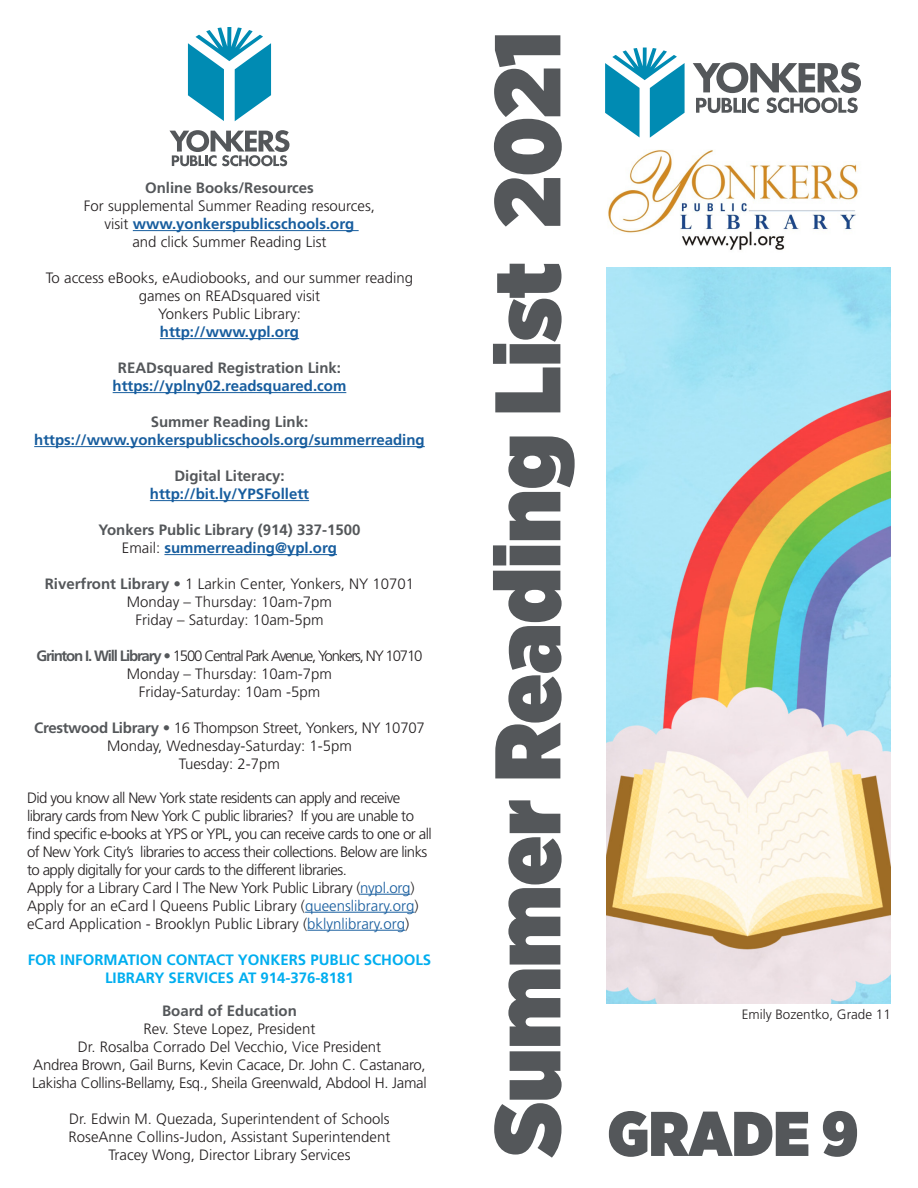
<style>
.page{position:relative;width:918px;height:1188px;background:#fff}
.page>*{position:absolute;margin:0;border:0;box-sizing:border-box;transform-origin:0 0}
.t1{font:900 93px "Gotham Narrow";color:#54575a}
.t2{font:900 63px "Gotham Narrow";color:#54575a}
.t3{font:300 15px/18px "Frutiger";color:#231f20;text-align:center}
.t4{font:300 15px/18px "Frutiger";letter-spacing:-.04em;color:#231f20}
.t5{font:300 15px/18px "Frutiger";letter-spacing:-.02em;color:#231f20}
.t6{font:700 15px "Frutiger";color:#175d9e}
.t7{font:700 15px "Frutiger";color:#54575a}
.t8{font:700 15px/18px "Frutiger";color:#00aeef;text-align:center}
.t9{font:300 15px "Frutiger";letter-spacing:-.08em;color:#231f20}
.t10{font:300 13.5px "Frutiger";color:#231f20}
.s1{font-weight:700;color:#175d9e}
.s2{font-weight:300;color:#231f20}
.s3{font-weight:700;color:#54575a}
.s4{color:#175d9e}
</style>
<div class="page">
<hr style="left:133px;top:230px;width:226px;height:1px;background:#175d9e">
<hr style="left:160px;top:338px;width:139px;height:1px;background:#175d9e">
<hr style="left:113px;top:392px;width:233px;height:1px;background:#175d9e">
<hr style="left:34px;top:446px;width:391px;height:1px;background:#175d9e">
<hr style="left:150px;top:500px;width:159px;height:1px;background:#175d9e">
<hr style="left:164px;top:554px;width:173px;height:1px;background:#175d9e">
<hr style="left:360px;top:894px;width:50px;height:1px;background:#175d9e">
<hr style="left:305px;top:912px;width:110px;height:1px;background:#175d9e">
<hr style="left:307px;top:930px;width:98px;height:1px;background:#175d9e">
<svg style="left:169px;top:130px;width:121px;height:36px"></svg>
<svg style="left:188px;top:27px;width:83px;height:94px"></svg>
<img style="left:608px;top:150px;width:250px;height:100px">
<svg style="left:693px;top:62px;width:168px;height:51px"></svg>
<svg style="left:605px;top:48px;width:80px;height:90px"></svg>
<img style="left:607px;top:268px;width:284px;height:735px">
<p class="t7" style="left:145px;top:179px;width:170px">Online Books/Resources</p>
<p class="t3" style="left:84px;top:197px;width:293px">For supplemental Summer Reading resources,</p>
<p class="t3" style="left:105px;top:215px;width:251px">visit <span class="s1">www.yonkerspublicschools.org </span>and click Summer Reading List</p>
<p class="t3" style="left:46px;top:269px;width:369px">To access eBooks, eAudiobooks, and our summer reading games on READsquared visit</p>
<p class="t3" style="left:158px;top:305px;width:144px">Yonkers Public Library:</p>
<p class="t6" style="left:160px;top:323px;width:141px">http://www.ypl.org</p>
<p class="t7" style="left:118px;top:359px;width:225px">READsquared Registration Link:</p>
<p class="t6" style="left:113px;top:377px;width:235px">https://yplny02.readsquared.com</p>
<p class="t7" style="left:151px;top:413px;width:159px">Summer Reading Link:</p>
<p class="t6" style="left:34px;top:431px;width:392px">https://www.yonkerspublicschools.org/summerreading</p>
<p class="t7" style="left:174px;top:467px;width:112px">Digital Literacy:</p>
<p class="t6" style="left:150px;top:485px;width:161px">http://bit.ly/YPSFollett</p>
<p class="t7" style="left:98px;top:521px;width:264px">Yonkers Public Library (914) 337-1500</p>
<p class="t6" style="left:122px;top:539px;width:217px"><span class="s2">Email:</span> summerreading@ypl.org</p>
<p class="t3" style="left:45px;top:575px;width:371px"><span class="s3">Riverfront Library •</span> 1 Larkin Center, Yonkers, NY 10701</p>
<p class="t3" style="left:127px;top:593px;width:207px">Monday – Thursday: 10am-7pm</p>
<p class="t3" style="left:135px;top:611px;width:190px">Friday – Saturday: 10am-5pm</p>
<p class="t9" style="left:36px;top:647px;width:388px"><span class="s3">Grinton I. Will Library •</span> 1500 Central Park Avenue, Yonkers, NY 10710</p>
<p class="t3" style="left:127px;top:665px;width:207px">Monday – Thursday: 10am-7pm</p>
<p class="t3" style="left:139px;top:683px;width:183px">Friday-Saturday: 10am -5pm</p>
<p class="t5" style="left:34px;top:719px;width:392px"><span class="s3">Crestwood Library •</span> 16 Thompson Street, Yonkers, NY 10707</p>
<p class="t3" style="left:107px;top:737px;width:246px">Monday, Wednesday-Saturday: 1-5pm</p>
<p class="t3" style="left:179px;top:755px;width:103px">Tuesday: 2-7pm</p>
<p class="t4" style="left:27px;top:788px;width:406px">Did you know all New York state residents can apply and receive library cards from New York C public libraries? If you are unable to find specific e-books at YPS or YPL, you can receive cards to one or all of New York City’s libraries to access their collections. Below are links to apply digitally for your cards to the different libraries.</p>
<p class="t5" style="left:27px;top:878px;width:389px">Apply for a Library Card | The New York Public Library (<span class="s4">nypl.org</span>)</p>
<p class="t3" style="left:27px;top:896px;width:393px">Apply for an eCard | Queens Public Library (<span class="s4">queenslibrary.org</span>)</p>
<p class="t3" style="left:27px;top:914px;width:384px">eCard Application - Brooklyn Public Library (<span class="s4">bklynlibrary.org</span>)</p>
<p class="t8" style="left:28px;top:950px;width:405px">FOR INFORMATION CONTACT YONKERS PUBLIC SCHOOLS<br>LIBRARY SERVICES AT 914-376-8181</p>
<p class="t7" style="left:162px;top:1002px;width:136px">Board of Education</p>
<p class="t3" style="left:144px;top:1019px;width:173px">Rev. Steve Lopez, President</p>
<p class="t3" style="left:78px;top:1037px;width:305px">Dr. Rosalba Corrado Del Vecchio, Vice President</p>
<p class="t5" style="left:32px;top:1055px;width:396px">Andrea Brown, Gail Burns, Kevin Cacace, Dr. John C. Castanaro,<br>Lakisha Collins-Bellamy, Esq., Sheila Greenwald, Abdool H. Jamal</p>
<p class="t3" style="left:69px;top:1109px;width:322px">Dr. Edwin M. Quezada, Superintendent of Schools</p>
<p class="t3" style="left:69px;top:1127px;width:323px">RoseAnne Collins-Judon, Assistant Superintendent</p>
<p class="t3" style="left:108px;top:1145px;width:244px">Tracey Wong, Director Library Services</p>
<p class="t1" style="left:465px;top:1156px;width:1126px;rotate:-90deg">Summer Reading List 2021</p>
<p class="t10" style="left:742px;top:1007px;width:151px">Emily Bozentko, Grade 11</p>
<p class="t2" style="left:608px;top:1091px;width:252px">GRADE 9</p>
</div>
